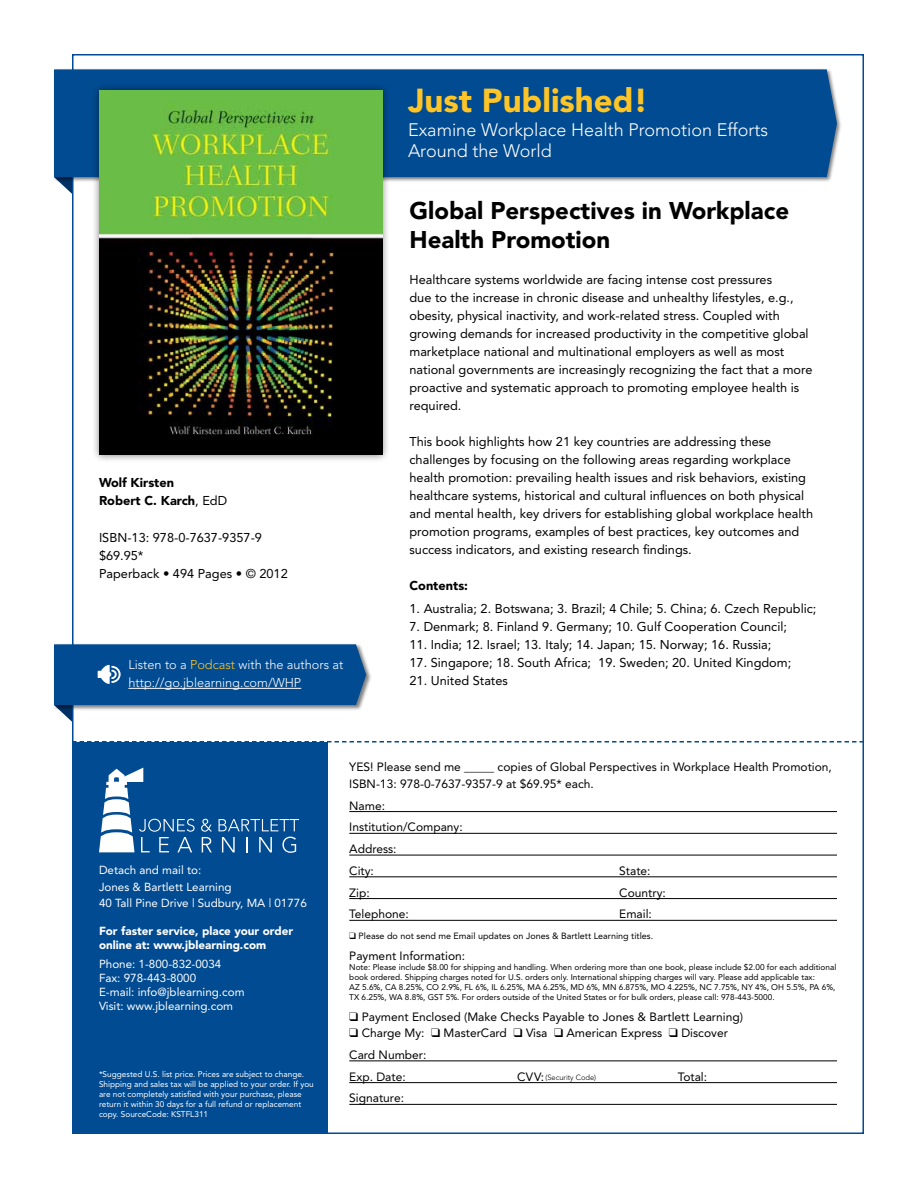
<style>
.page{position:relative;width:918px;height:1188px;background:#fff}
.page>*{position:absolute;margin:0;border:0;box-sizing:border-box;transform-origin:0 0}
.t1{font:900 33px "Avenir";color:#ffc425}
.t2{font:900 24px/28.8px "Avenir";color:#000}
.t3{font:300 18px/21.6px "Avenir";color:#fff}
.t4{font:12.75px/18px "Avenir";color:#000}
.t5{font:300 12.75px/18px "Avenir";color:#fff}
.t6{font:900 12.75px/18px "Avenir";color:#000}
.t7{font:12px/21.8px "Avenir";color:#000}
.t8{font:11.7px/14px "Avenir";color:#fff}
.t9{font:900 11.7px/14px "Avenir";color:#fff}
.t10{font:9px "Avenir";color:#000}
.t11{font:8.25px/9.9px "Avenir";color:#000}
.t12{font:8.25px/9.9px "Avenir";color:#fff}
.t13{font:300 7.5px "Avenir";color:#000}
.s1{font-weight:400}
.s2{color:#ffc425}
</style>
<div class="page">
<svg style="left:60px;top:183px;width:12px;height:11px"></svg>
<div style="left:72px;top:54px;width:792px;height:1080px;background:#fff;border:2px solid #004b91"></div>
<div style="left:72px;top:742px;width:256px;height:392px;background:#004b91"></div>
<hr style="left:349px;top:811px;width:488px;height:1px;background:#000">
<hr style="left:349px;top:833px;width:488px;height:1px;background:#000">
<hr style="left:349px;top:855px;width:488px;height:1px;background:#000">
<hr style="left:349px;top:876px;width:488px;height:1px;background:#000">
<hr style="left:349px;top:898px;width:488px;height:1px;background:#000">
<hr style="left:349px;top:920px;width:488px;height:1px;background:#000">
<hr style="left:349px;top:1060px;width:488px;height:1px;background:#000">
<hr style="left:349px;top:1082px;width:488px;height:1px;background:#000">
<hr style="left:349px;top:1104px;width:488px;height:1px;background:#000">
<svg style="left:72px;top:741px;width:792px;height:1px"></svg>
<svg style="left:219px;top:819px;width:80px;height:12px"></svg>
<svg style="left:99px;top:768px;width:96px;height:84px"></svg>
<svg style="left:201px;top:819px;width:11px;height:33px"></svg>
<svg style="left:222px;top:837px;width:13px;height:15px"></svg>
<svg style="left:246px;top:837px;width:2px;height:15px"></svg>
<svg style="left:259px;top:837px;width:13px;height:15px"></svg>
<svg style="left:282px;top:837px;width:14px;height:16px"></svg>
<div style="left:53px;top:68px;width:790px;height:115px;background:#000;opacity:.5"></div>
<div style="left:54px;top:69px;width:783px;height:108px;background:#004b91"></div>
<div style="left:53px;top:643px;width:319px;height:68px;background:#000;opacity:.5"></div>
<div style="left:91px;top:82px;width:299px;height:381px;background:#000;opacity:.5"></div>
<img style="left:99px;top:90px;width:283px;height:365px">
<svg style="left:54px;top:644px;width:312px;height:91px"></svg>
<p class="t6" style="left:99px;top:474px;width:130px">Wolf Kirsten<br>Robert C. Karch<span class="s1">, EdD</span></p>
<p class="t4" style="left:99px;top:528px;width:190px">ISBN-13: 978-0-7637-9357-9 $69.95*<br>Paperback • 494 Pages • © 2012</p>
<p class="t5" style="left:128px;top:656px;width:216px">Listen to a <span class="s2">Podcast</span> with the authors at http://go.jblearning.com/WHP</p>
<h1 class="t1" style="left:408px;top:80px;width:242px">Just Published!</h1>
<h3 class="t3" style="left:408px;top:119px;width:362px">Examine Workplace Health Promotion Efforts<br>Around the World</h3>
<h2 class="t2" style="left:410px;top:196px;width:381px">Global Perspectives in Workplace<br>Health Promotion</h2>
<p class="t4" style="left:410px;top:271px;width:405px">Healthcare systems worldwide are facing intense cost pressures<br>due to the increase in chronic disease and unhealthy lifestyles, e.g., obesity, physical inactivity, and work-related stress. Coupled with growing demands for increased productivity in the competitive global marketplace national and multinational employers as well as most national governments are increasingly recognizing the fact that a more proactive and systematic approach to promoting employee health is required.</p>
<p class="t4" style="left:410px;top:433px;width:405px">This book highlights how 21 key countries are addressing these challenges by focusing on the following areas regarding workplace health promotion: prevailing health issues and risk behaviors, existing healthcare systems, historical and cultural influences on both physical and mental health, key drivers for establishing global workplace health promotion programs, examples of best practices, key outcomes and success indicators, and existing research findings.</p>
<p class="t6" style="left:410px;top:577px;width:60px">Contents:</p>
<p class="t4" style="left:410px;top:600px;width:408px">1. Australia; 2. Botswana; 3. Brazil; 4 Chile; 5. China; 6. Czech Republic;</p>
<p class="t4" style="left:410px;top:618px;width:379px">7. Denmark; 8. Finland 9. Germany; 10. Gulf Cooperation Council;</p>
<p class="t4" style="left:410px;top:636px;width:363px">11. India; 12. Israel; 13. Italy; 14. Japan; 15. Norway; 16. Russia;</p>
<p class="t4" style="left:410px;top:654px;width:383px">17. Singapore; 18. South Africa; 19. Sweden; 20. United Kingdom;</p>
<p class="t4" style="left:410px;top:672px;width:100px">21. United States</p>
<p class="t8" style="left:99px;top:862px;width:209px;line-height:16.5px">Detach and mail to:<br>Jones &amp; Bartlett Learning<br>40 Tall Pine Drive | Sudbury, MA | 01776</p>
<p class="t9" style="left:99px;top:924px;width:196px">For faster service, place your order online at: www.jblearning.com</p>
<p class="t8" style="left:99px;top:957px;width:147px">Phone: 1-800-832-0034<br>Fax: 978-443-8000<br>E-mail: info@jblearning.com<br>Visit: www.jblearning.com</p>
<p class="t12" style="left:99px;top:1069px;width:216px">*Suggested U.S. list price. Prices are subject to change.<br>Shipping and sales tax will be applied to your order. If you are not completely satisfied with your purchase, please return it within 30 days for a full refund or replacement copy. SourceCode: KSTFL311</p>
<p class="t7" style="left:349px;top:759px;width:484px;line-height:16.5px">YES! Please send me _____ copies of Global Perspectives in Workplace Health Promotion,<br>ISBN-13: 978-0-7637-9357-9 at $69.95* each.</p>
<p class="t7" style="left:349px;top:795px;width:115px">Name:<br>Institution/Company:<br>Address:<br>City:</p>
<p class="t7" style="left:619px;top:860px;width:33px">State:</p>
<p class="t7" style="left:349px;top:882px;width:22px">Zip:</p>
<p class="t7" style="left:619px;top:882px;width:48px">Country:</p>
<p class="t7" style="left:349px;top:903px;width:61px">Telephone:</p>
<p class="t7" style="left:619px;top:903px;width:34px">Email:</p>
<p class="t10" style="left:349px;top:931px;width:305px">❑ Please do not send me Email updates on Jones &amp; Bartlett Learning titles.</p>
<p class="t7" style="left:349px;top:945px;width:117px">Payment Information:</p>
<p class="t11" style="left:349px;top:962px;width:489px">Note: Please include $8.00 for shipping and handling. When ordering more than one book, please include $2.00 for each additional book ordered. Shipping charges noted for U.S. orders only. International shipping charges will vary. Please add applicable tax:<br>AZ 5.6%, CA 8.25%, CO 2.9%, FL 6%, IL 6.25%, MA 6.25%, MD 6%, MN 6.875%, MO 4.225%, NC 7.75%, NY 4%, OH 5.5%, PA 6%, TX 6.25%, WA 8.8%, GST 5%. For orders outside of the United States or for bulk orders, please call: 978-443-5000.</p>
<p class="t7" style="left:349px;top:1006px;width:395px">❑ Payment Enclosed (Make Checks Payable to Jones &amp; Bartlett Learning)</p>
<p class="t7" style="left:349px;top:1022px;width:380px">❑ Charge My: ❑ MasterCard ❑ Visa ❑ American Express ❑ Discover<br>Card Number:<br>Exp. Date:</p>
<p class="t7" style="left:517px;top:1066px;width:28px">CVV:</p>
<p class="t7" style="left:678px;top:1066px;width:31px">Total:</p>
<p class="t13" style="left:545px;top:1073px;width:52px">(Security Code)</p>
<p class="t7" style="left:349px;top:1087px;width:56px">Signature:</p>
</div>
